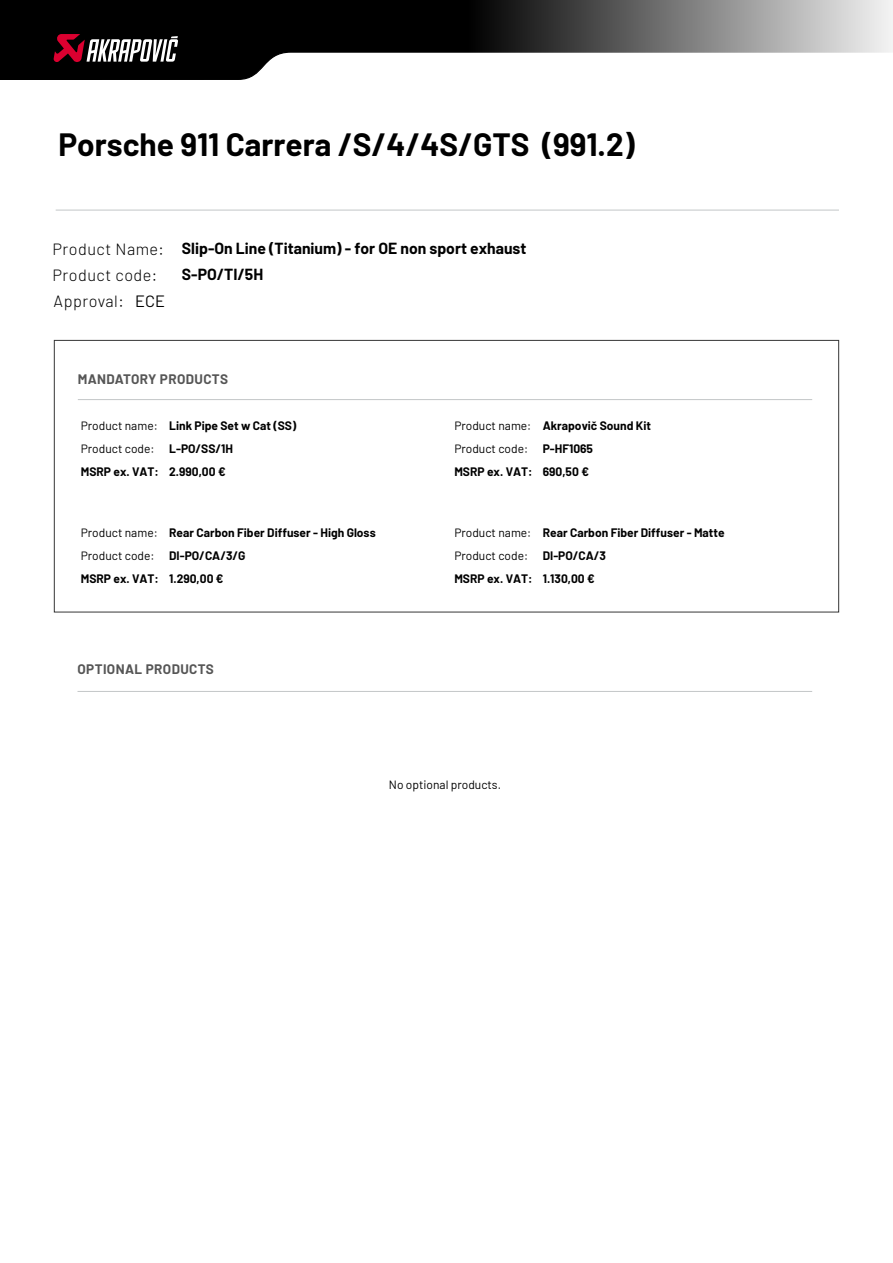
<style>
.page{position:relative;width:893px;height:1263px;background:#fff}
.page>*{position:absolute;margin:0;border:0;box-sizing:border-box;transform-origin:0 0}
.t1{font:700 31.5px "Barlow";color:#000}
.t2{font:16.35px "Barlow";color:#000}
.t3{font:300 16.2px "Barlow";letter-spacing:.03em;color:#000}
.t4{font:700 15.75px/26.2px "Barlow";color:#000}
.t5{font:700 13.5px "Barlow";letter-spacing:.03em;color:#565656}
.t6{font:700 12px/23px "Barlow";color:#000}
.t7{font:12px/23px "Barlow";color:#000}
</style>
<div class="page">
<svg style="left:0;top:0;width:893px;height:80px"></svg>
<svg style="left:53px;top:34px;width:125px;height:29px"></svg>
<hr style="left:78px;top:399px;width:734px;height:1px;background:#c3c6c7">
<hr style="left:78px;top:691px;width:734px;height:1px;background:#c3c6c7">
<hr style="left:56px;top:210px;width:783px;height:1px;background:#c3c6c7">
<h1 class="t1" style="left:58px;top:125px;width:578px">Porsche 911 Carrera /S/4/4S/GTS (991.2)</h1>
<h3 class="t3" style="left:53px;top:237px;width:113px">Product Name:</h3>
<h3 class="t3" style="left:53px;top:263px;width:106px">Product code:</h3>
<h3 class="t3" style="left:54px;top:289px;width:72px">Approval:</h3>
<h2 class="t2" style="left:135px;top:290px;width:31px">ECE</h2>
<h3 class="t4" style="left:182px;top:234px;width:346px">Slip-On Line (Titanium) - for OE non sport exhaust<br>S-PO/TI/5H</h3>
<p class="t5" style="left:78px;top:369px;width:152px">MANDATORY PRODUCTS</p>
<p class="t7" style="left:81px;top:414px;width:78px">Product name:<br>Product code:</p>
<p class="t6" style="left:81px;top:460px;width:80px">MSRP ex. VAT:</p>
<p class="t6" style="left:169px;top:414px;width:128px">Link Pipe Set w Cat (SS)<br>L-PO/SS/1H<br>2.990,00 €</p>
<p class="t7" style="left:454px;top:414px;width:78px">Product name:<br>Product code:</p>
<p class="t6" style="left:454px;top:460px;width:80px">MSRP ex. VAT:</p>
<p class="t6" style="left:543px;top:414px;width:110px">Akrapovič Sound Kit<br>P-HF1065<br>690,50 €</p>
<p class="t7" style="left:81px;top:521px;width:78px">Product name:<br>Product code:</p>
<p class="t6" style="left:81px;top:567px;width:80px">MSRP ex. VAT:</p>
<p class="t6" style="left:169px;top:521px;width:208px">Rear Carbon Fiber Diffuser - High Gloss<br>DI-PO/CA/3/G<br>1.290,00 €</p>
<p class="t7" style="left:454px;top:521px;width:78px">Product name:<br>Product code:</p>
<p class="t6" style="left:454px;top:567px;width:80px">MSRP ex. VAT:</p>
<p class="t6" style="left:543px;top:521px;width:183px">Rear Carbon Fiber Diffuser - Matte<br>DI-PO/CA/3<br>1.130,00 €</p>
<p class="t5" style="left:77px;top:659px;width:138px">OPTIONAL PRODUCTS</p>
<p class="t7" style="left:389px;top:772px;width:114px">No optional products.</p>
</div>
